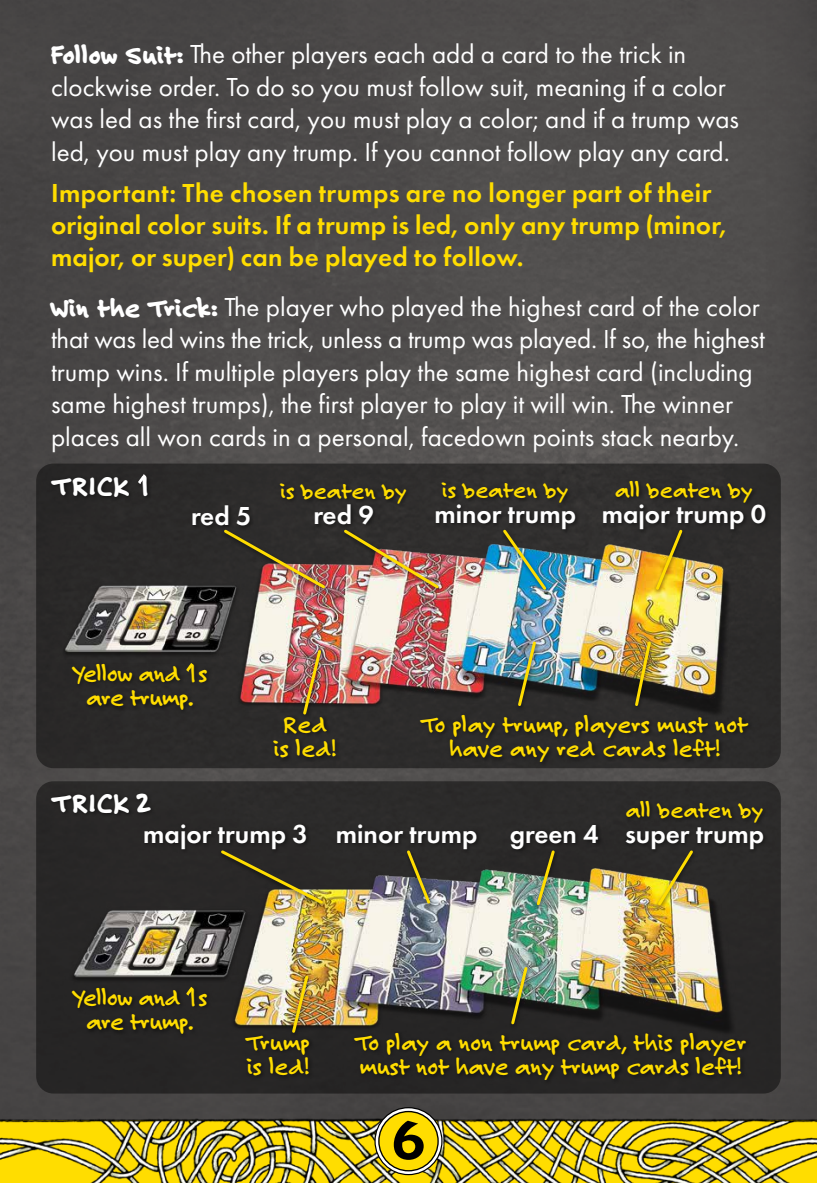
<style>
.page{position:relative;width:817px;height:1183px;background:#fff}
.page>*{position:absolute;margin:0;border:0;box-sizing:border-box;transform-origin:0 0}
.t1{font:700 61.2px "Wak";color:#000}
.t2{font:27px/32.4px "Futura PT";color:#fff}
.t3{font:600 27px/32.4px "Futura PT";letter-spacing:.01em;color:#fd0}
.t4{font:600 27px "Futura PT";color:#fff}
.t5{font:800 27px "Felt Tip Roman";letter-spacing:.03em;color:#fff}
.t6{font:700 25.5px/24px "Felt Tip Roman";color:#fd0}
.t7{font:700 25.5px/24px "Felt Tip Roman";letter-spacing:-.02em;color:#fd0;text-align:center}
.t8{font:700 24px "Felt Tip Roman";color:#fd0}
.s1{font-family:"Felt Tip Roman";font-weight:800}
</style>
<div class="page">
<img style="left:0;top:0;width:765px;height:1102px">
<div style="left:765px;top:0;width:51px;height:1102px;background:#4b4948"></div>
<img style="left:411px;top:1102px;width:405px;height:80px">
<img style="left:0;top:1102px;width:411px;height:80px">
<div style="left:377px;top:1109px;width:63px;height:63px;background:#fd0;border-radius:50%"></div>
<div style="left:374px;top:1106px;width:68px;height:68px;border:5px solid #000;border-radius:50%"></div>
<div style="left:375px;top:1107px;width:66px;height:66px;border:3px solid #fff;border-radius:50%"></div>
<div style="left:36px;top:781px;width:744px;height:312px;background:#282626;border-radius:17px"></div>
<img style="left:73px;top:868px;width:659px;height:161px">
<div style="left:243px;top:1032px;width:71px;height:48px;background:#232222"></div>
<div style="left:404px;top:848px;width:30px;height:61px;background:#000;opacity:.5"></div>
<svg style="left:404px;top:848px;width:28px;height:57px"></svg>
<div style="left:218px;top:849px;width:109px;height:59px;background:#000;opacity:.5"></div>
<img style="left:218px;top:847px;width:107px;height:58px">
<div style="left:533px;top:848px;width:25px;height:62px;background:#000;opacity:.5"></div>
<svg style="left:534px;top:848px;width:22px;height:59px"></svg>
<div style="left:654px;top:848px;width:43px;height:62px;background:#000;opacity:.5"></div>
<img style="left:655px;top:848px;width:40px;height:59px">
<div style="left:508px;top:965px;width:23px;height:64px;background:#000;opacity:.5"></div>
<svg style="left:509px;top:964px;width:20px;height:62px"></svg>
<div style="left:289px;top:973px;width:23px;height:64px;background:#000;opacity:.5"></div>
<svg style="left:290px;top:973px;width:20px;height:61px"></svg>
<div style="left:70px;top:985px;width:142px;height:54px;background:#252424"></div>
<svg style="left:186px;top:987px;width:7px;height:8px"></svg>
<div style="left:36px;top:463px;width:744px;height:305px;background:#2c2b2a;border-radius:17px"></div>
<img style="left:64px;top:502px;width:664px;height:210px">
<div style="left:49px;top:472px;width:104px;height:29px;background:#242323"></div>
<svg style="left:138px;top:474px;width:8px;height:10px"></svg>
<div style="left:601px;top:479px;width:169px;height:55px;background:#2c2a2a"></div>
<div style="left:191px;top:503px;width:63px;height:28px;background:#282626"></div>
<div style="left:418px;top:712px;width:335px;height:55px;background:#000;opacity:.5"></div>
<div style="left:514px;top:639px;width:26px;height:72px;background:#000;opacity:.5"></div>
<img style="left:516px;top:639px;width:22px;height:69px">
<div style="left:341px;top:528px;width:102px;height:65px;background:#000;opacity:.5"></div>
<img style="left:341px;top:527px;width:100px;height:63px">
<div style="left:221px;top:528px;width:108px;height:65px;background:#000;opacity:.5"></div>
<img style="left:221px;top:527px;width:106px;height:63px">
<div style="left:500px;top:528px;width:50px;height:67px;background:#000;opacity:.5"></div>
<img style="left:500px;top:534px;width:48px;height:58px">
<div style="left:653px;top:528px;width:33px;height:67px;background:#000;opacity:.5"></div>
<svg style="left:653px;top:528px;width:31px;height:64px"></svg>
<div style="left:278px;top:481px;width:133px;height:49px;background:#000;opacity:.5"></div>
<div style="left:434px;top:480px;width:146px;height:54px;background:#000;opacity:.5"></div>
<div style="left:631px;top:639px;width:24px;height:72px;background:#000;opacity:.5"></div>
<svg style="left:633px;top:639px;width:19px;height:69px"></svg>
<div style="left:300px;top:647px;width:25px;height:73px;background:#000;opacity:.5"></div>
<img style="left:301px;top:647px;width:22px;height:69px">
<div style="left:70px;top:661px;width:142px;height:54px;background:#292727"></div>
<svg style="left:186px;top:663px;width:7px;height:8px"></svg>
<p class="t2" style="left:51px;top:38px;width:689px"><span class="s1">Follow Suit:</span> The other players each add a card to the trick in clockwise order. To do so you must follow suit, meaning if a color was led as the first card, you must play a color; and if a trump was led, you must play any trump. If you cannot follow play any card.</p>
<p class="t3" style="left:51px;top:176px;width:677px">Important: The chosen trumps are no longer part of their original color suits. If a trump is led, only any trump (minor, major, or super) can be played to follow.</p>
<p class="t2" style="left:51px;top:290px;width:715px"><span class="s1">Win the Trick:</span> The player who played the highest card of the color that was led wins the trick, unless a trump was played. If so, the highest trump wins. If multiple players play the same highest card (including same highest trumps), the first player to play it will win. The winner places all won cards in a personal, facedown points stack nearby.</p>
<p class="t5" style="left:53px;top:466px;width:100px">TRICK 1</p>
<p class="t8" style="left:615px;top:474px;width:139px">all beaten by</p>
<p class="t4" style="left:191px;top:499px;width:62px">red 5</p>
<p class="t4" style="left:601px;top:497px;width:166px">major trump 0</p>
<p class="t8" style="left:442px;top:474px;width:128px">is beaten by</p>
<p class="t4" style="left:434px;top:497px;width:143px">minor trump</p>
<p class="t8" style="left:280px;top:475px;width:128px">is beaten by</p>
<p class="t4" style="left:313px;top:498px;width:62px">red 9</p>
<p class="t7" style="left:73px;top:661px;width:136px">Yellow and 1s are trump.</p>
<p class="t6" style="left:274px;top:712px;width:64px;text-align:center">Red is led!</p>
<p class="t6" style="left:421px;top:712px;width:328px;text-align:center">To play trump, players must not have any red cards left!</p>
<p class="t5" style="left:53px;top:783px;width:99px">TRICK 2</p>
<p class="t8" style="left:625px;top:793px;width:139px">all beaten by</p>
<p class="t4" style="left:143px;top:816px;width:622px">major trump 3 minor trump green 4 super trump</p>
<p class="t7" style="left:73px;top:984px;width:136px">Yellow and 1s are trump.</p>
<p class="t6" style="left:246px;top:1029px;width:65px">Trump is led!</p>
<p class="t6" style="left:355px;top:1029px;width:392px">To play a non trump card, this player must not have any trump cards left!</p>
<h1 class="t1" style="left:392px;top:1105px;width:34px">6</h1>
</div>
